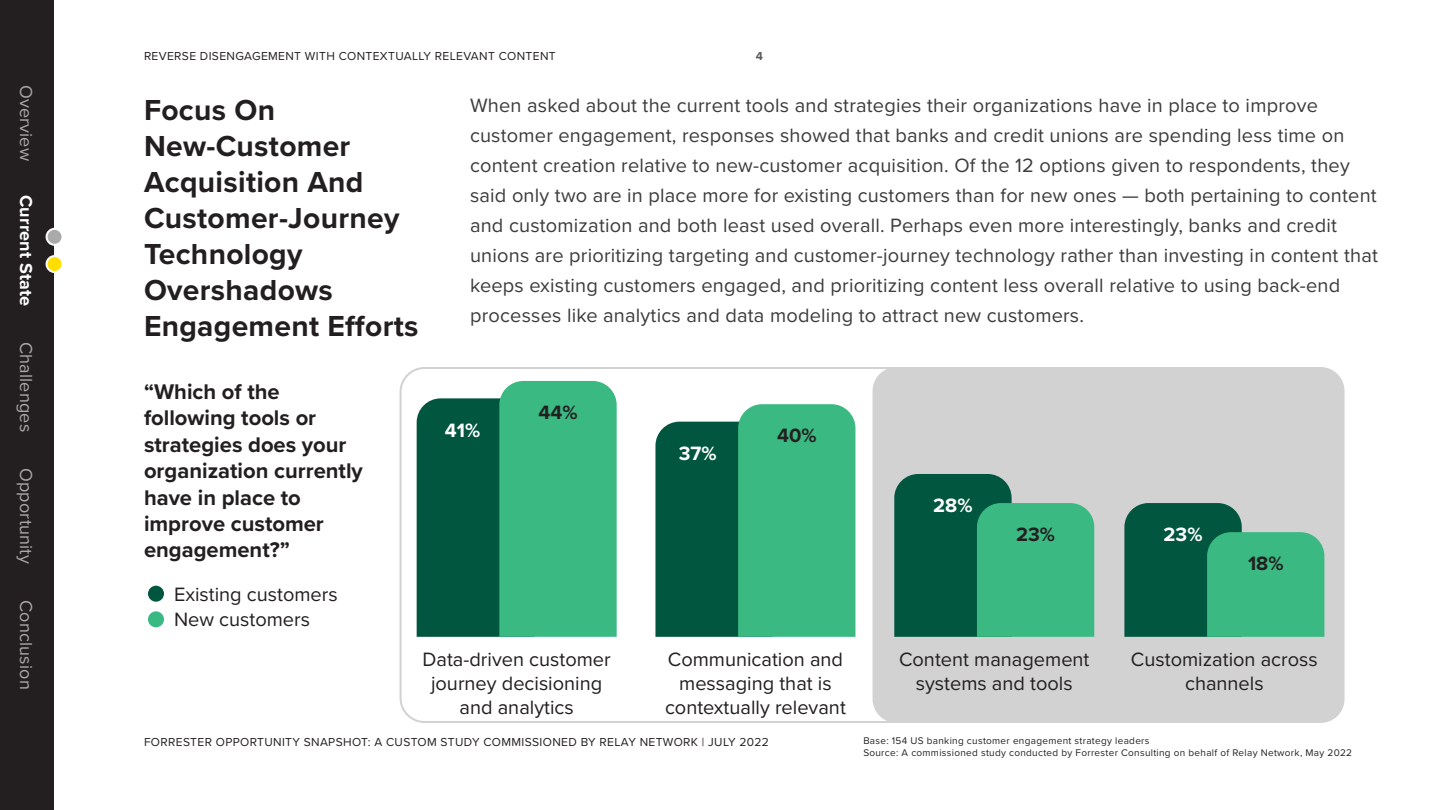
<style>
.page{position:relative;width:1440px;height:810px;background:#fff}
.page>*{position:absolute;margin:0;border:0;box-sizing:border-box;transform-origin:0 0}
.Page_Header{font:700 30px/36px "Proxima Nova";letter-spacing:.01em;color:#231f20}
.Figure_Title{font:700 22px/26.4px "Proxima Nova";color:#231f20}
.Body_Copy{font:20px/30px "Proxima Nova";letter-spacing:.01em;color:#3c3c3c}
.Figure_Label{font:20px/24px "Proxima Nova";color:#231f20;text-align:center}
.Figure_Label_W{font:20px "Proxima Nova";color:#231f20}
.Figure_Label-2{font:700 20px "Proxima Nova";color:#231f20}
.Figure_Label-3{font:700 20px "Proxima Nova";color:#fff}
.t1{font:18px "Proxima Nova";letter-spacing:.01em;color:#aaa}
.t2{font:700 18px "Proxima Nova";letter-spacing:.01em;color:#fff}
.t3{font:12px "Proxima Nova";letter-spacing:.03em;color:#231f20}
.t4{font:700 12px "Proxima Nova";color:#5a5a5a}
.Base_Source{font:10px "Proxima Nova";letter-spacing:.03em;color:#232323}
</style>
<div class="page">
<div style="left:873px;top:367px;width:472px;height:356px;background:#d2d2d2;border-radius:24px"></div>
<div style="left:400px;top:367px;width:528px;height:356px;border:2px solid #d2d2d2;border-radius:24px"></div>
<div style="left:148px;top:586px;width:16px;height:16px;background:#00563f;border-radius:50%"></div>
<div style="left:148px;top:611px;width:16px;height:16px;background:#3bb982;border-radius:50%"></div>
<svg style="left:417px;top:381px;width:200px;height:256px;background:#2b956c"></svg>
<svg style="left:655px;top:404px;width:200px;height:233px;background:#2d966d"></svg>
<svg style="left:894px;top:474px;width:200px;height:163px;background:#2e8e6b"></svg>
<svg style="left:1124px;top:503px;width:200px;height:134px;background:#308f6c"></svg>
<div style="left:0;top:0;width:54px;height:810px;background:#231f20"></div>
<div style="left:47px;top:229px;width:16px;height:16px;background:#aaa;border-radius:50%"></div>
<div style="left:46px;top:228px;width:18px;height:18px;border:2px solid #fff;border-radius:50%"></div>
<div style="left:47px;top:256px;width:16px;height:16px;background:#ffde00;border-radius:50%"></div>
<div style="left:46px;top:255px;width:18px;height:18px;border:2px solid #fff;border-radius:50%"></div>
<p class="t1" style="left:40px;top:85px;width:78px;rotate:90deg">Overview</p>
<p class="t2" style="left:40px;top:195px;width:113px;rotate:90deg">Current State</p>
<p class="t1" style="left:40px;top:342px;width:92px;rotate:90deg">Challenges</p>
<p class="t1" style="left:40px;top:468px;width:97px;rotate:90deg">Opportunity</p>
<p class="t1" style="left:40px;top:600px;width:91px;rotate:90deg">Conclusion</p>
<p class="t3" style="left:144px;top:47px;width:413px">REVERSE DISENGAGEMENT WITH CONTEXTUALLY RELEVANT CONTENT</p>
<p class="t4" style="left:756px;top:47px;width:9px">4</p>
<h2 class="Page_Header" style="left:144px;top:91px;width:276px">Focus On<br>New-Customer<br>Acquisition And<br>Customer-Journey<br>Technology<br>Overshadows<br>Engagement Efforts</h2>
<p class="Body_Copy" style="left:470px;top:89px;width:910px">When asked about the current tools and strategies their organizations have in place to improve customer engagement, responses showed that banks and credit unions are spending less time on content creation relative to new-customer acquisition. Of the 12 options given to respondents, they said only two are in place more for existing customers than for new ones — both pertaining to content and customization and both least used overall. Perhaps even more interestingly, banks and credit unions are prioritizing targeting and customer-journey technology rather than investing in content that keeps existing customers engaged, and prioritizing content less overall relative to using back-end processes like analytics and data modeling to attract new customers.</p>
<h3 class="Figure_Title" style="left:144px;top:378px;width:220px">“Which of the following tools or strategies does your organization currently have in place to improve customer engagement?”</h3>
<p class="Figure_Label_W" style="left:174px;top:579px;width:165px">Existing customers</p>
<p class="Figure_Label_W" style="left:174px;top:605px;width:138px">New customers</p>
<p class="Figure_Label-3" style="left:445px;top:415px;width:37px">41%</p>
<p class="Figure_Label-2" style="left:538px;top:398px;width:41px">44%</p>
<p class="Figure_Label-3" style="left:679px;top:438px;width:39px">37%</p>
<p class="Figure_Label-2" style="left:777px;top:421px;width:41px">40%</p>
<p class="Figure_Label-3" style="left:933px;top:491px;width:41px">28%</p>
<p class="Figure_Label-2" style="left:1016px;top:520px;width:40px">23%</p>
<p class="Figure_Label-3" style="left:1164px;top:520px;width:40px">23%</p>
<p class="Figure_Label-2" style="left:1248px;top:549px;width:37px">18%</p>
<p class="Figure_Label" style="left:422px;top:646px;width:190px">Data-driven customer journey decisioning and analytics</p>
<p class="Figure_Label" style="left:899px;top:646px;width:192px">Content management systems and tools</p>
<p class="Figure_Label" style="left:665px;top:646px;width:182px">Communication and messaging that is contextually relevant</p>
<p class="Figure_Label" style="left:1131px;top:646px;width:188px">Customization across channels</p>
<p class="t3" style="left:144px;top:733px;width:626px">FORRESTER OPPORTUNITY SNAPSHOT: A CUSTOM STUDY COMMISSIONED BY RELAY NETWORK | JULY 2022</p>
<p class="Base_Source" style="left:863px;top:733px;width:288px">Base: 154 US banking customer engagement strategy leaders</p>
<p class="Base_Source" style="left:863px;top:745px;width:490px">Source: A commissioned study conducted by Forrester Consulting on behalf of Relay Network, May 2022</p>
</div>
